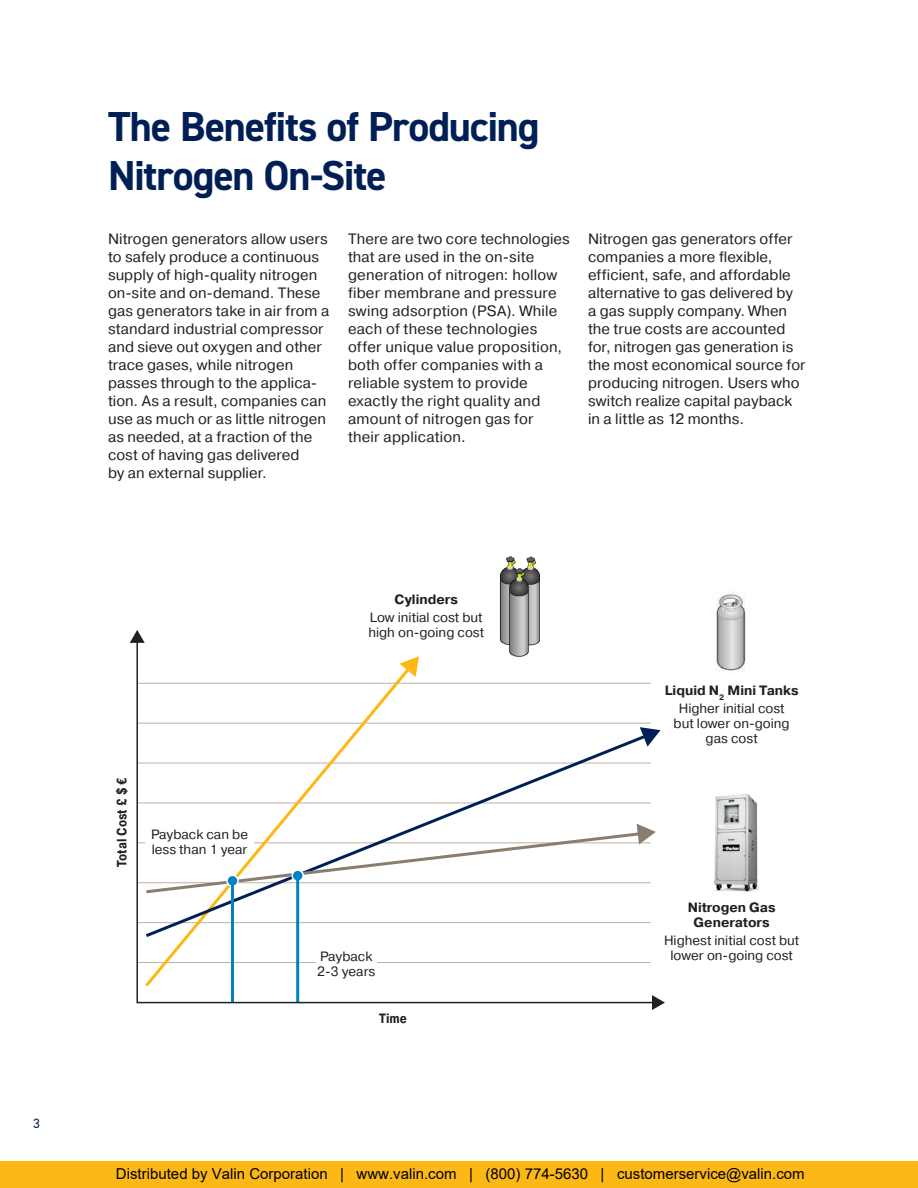
<style>
.page{position:relative;width:918px;height:1188px;background:#fff}
.page>*{position:absolute;margin:0;border:0;box-sizing:border-box;transform-origin:0 0}
.t1{font:700 42px/49.5px "DIN2014";letter-spacing:-.03em;color:#001f56}
.t2{font:15px/18px "Pragmatica";letter-spacing:.005em;color:#231f20}
.t3{font:15px "Arial";color:#000}
.t4{font:13.5px/15px "Pragmatica";color:#231f20}
.t5{font:700 13.5px/15px "Pragmatica";color:#231f20;text-align:center}
.t6{font:700 13.5px "Pragmatica Cond";color:#231f20}
.t7{font:13.5px "DIN2014";color:#001f56}
.s1{font-weight:700}
</style>
<div class="page">
<div style="left:0;top:1161px;width:918px;height:27px;background:#fcb814"></div>
<svg style="left:656px;top:729px;width:5px;height:7px"></svg>
<svg style="left:136px;top:643px;width:520px;height:361px"></svg>
<svg style="left:130px;top:630px;width:15px;height:13px"></svg>
<svg style="left:652px;top:995px;width:13px;height:15px"></svg>
<img style="left:484px;top:556px;width:65px;height:105px">
<img style="left:716px;top:592px;width:30px;height:80px">
<img style="left:714px;top:794px;width:45px;height:98px">
<p class="t7" style="left:33px;top:1115px;width:8px">3</p>
<h1 class="t1" style="left:108px;top:101px;width:433px">The Benefits of Producing<br>Nitrogen On-Site</h1>
<p class="t2" style="left:108px;top:230px;width:223px">Nitrogen generators allow users to safely produce a continuous supply of high-quality nitrogen on-site and on-demand. These gas generators take in air from a standard industrial compressor and sieve out oxygen and other trace gases, while nitrogen passes through to the applica&shy;tion. As a result, companies can use as much or as little nitrogen as needed, at a fraction of the cost of having gas delivered<br>by an external supplier.</p>
<p class="t2" style="left:348px;top:230px;width:223px">There are two core technologies that are used in the on-site generation of nitrogen: hollow fiber membrane and pressure swing adsorption (PSA). While each of these technologies offer unique value proposition, both offer companies with a reliable system to provide exactly the right quality and amount of nitrogen gas for<br>their application.</p>
<p class="t2" style="left:588px;top:230px;width:219px">Nitrogen gas generators offer companies a more flexible, efficient, safe, and affordable alternative to gas delivered by<br>a gas supply company. When the true costs are accounted for, nitrogen gas generation is the most economical source for producing nitrogen. Users who switch realize capital payback in a little as 12 months.</p>
<p class="t6" style="left:114px;top:867px;width:91px;rotate:-90deg">Total Cost £ $ €</p>
<p class="t4" style="left:151px;top:827px;width:98px">Payback can be less than 1 year</p>
<p class="t5" style="left:395px;top:592px;width:65px">Cylinders</p>
<p class="t4" style="left:368px;top:610px;width:117px">Low initial cost but high on-going cost</p>
<p class="t4" style="left:317px;top:949px;width:59px">Payback<br>2-3 years</p>
<p class="t6" style="left:379px;top:1010px;width:29px">Time</p>
<p class="t4" style="left:665px;top:682px;width:135px;line-height:18px;text-align:center"><span class="s1">Liquid N</span><sub>2</sub> <span class="s1">Mini Tanks<br></span>Higher initial cost</p>
<p class="t4" style="left:674px;top:717px;width:118px;text-align:center">but lower on-going gas cost</p>
<p class="t5" style="left:688px;top:900px;width:89px">Nitrogen Gas<br>Generators</p>
<p class="t4" style="left:664px;top:933px;width:137px;text-align:center">Highest initial cost but lower on-going cost</p>
<p class="t3" style="left:116px;top:1163px;width:690px">Distributed by Valin Corporation | www.valin.com | (800) 774-5630 | customerservice@valin.com</p>
</div>
